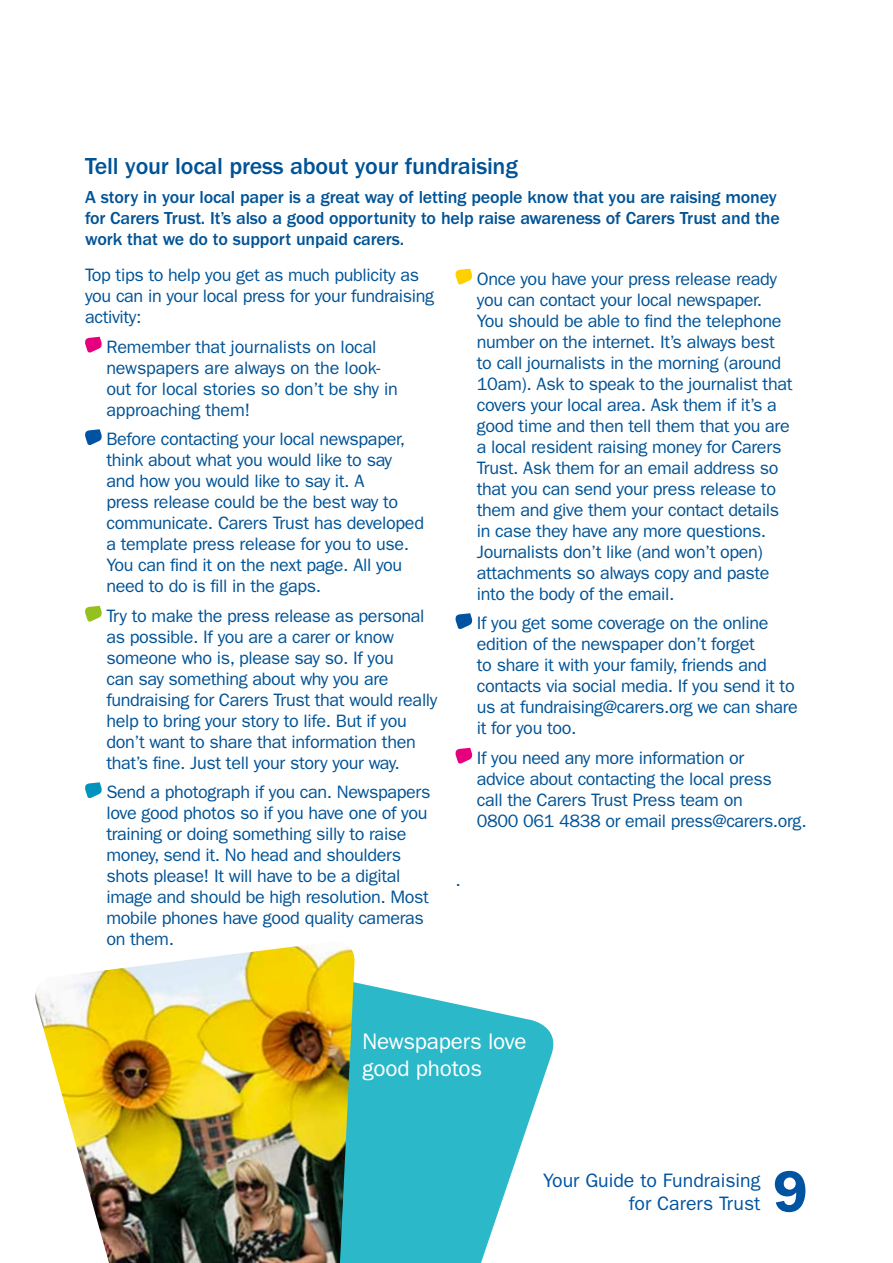
<style>
.page{position:relative;width:893px;height:1263px;background:#fff}
.page>*{position:absolute;margin:0;border:0;box-sizing:border-box;transform-origin:0 0}
.t1{font:600 58.5px "ITC Franklin Gothic Std";color:#0053a1}
.t2{font:500 24px "ITC Franklin Gothic Std";letter-spacing:-.01em;color:#005396}
.t3{font:22.5px/27px "ITC Franklin Gothic Std";letter-spacing:-.01em;color:#fff}
.t4{font:19.5px/22.5px "ITC Franklin Gothic Std";color:#0053a1;text-align:right}
.t5{font:18px/21px "ITC Franklin Gothic Std";letter-spacing:-.02em;color:#005396}
.t6{font:500 18px/21px "ITC Franklin Gothic Std";letter-spacing:-.01em;color:#005396}
</style>
<div class="page">
<svg style="left:85px;top:337px;width:17px;height:16px"></svg>
<svg style="left:85px;top:429px;width:17px;height:16px"></svg>
<svg style="left:85px;top:606px;width:17px;height:16px"></svg>
<svg style="left:85px;top:782px;width:17px;height:17px"></svg>
<svg style="left:455px;top:269px;width:18px;height:16px"></svg>
<svg style="left:455px;top:613px;width:18px;height:16px"></svg>
<svg style="left:455px;top:748px;width:18px;height:16px"></svg>
<svg style="left:355px;top:982px;width:199px;height:281px;fill:#2bb8c9"></svg>
<img style="left:35px;top:945px;width:320px;height:318px">
<h2 class="t2" style="left:85px;top:153px;width:434px">Tell your local press about your fundraising</h2>
<p class="t6" style="left:85px;top:187px;width:696px">A story in your local paper is a great way of letting people know that you are raising money for Carers Trust. It’s also a good opportunity to help raise awareness of Carers Trust and the work that we do to support unpaid carers.</p>
<p class="t5" style="left:85px;top:265px;width:351px">Top tips to help you get as much publicity as you can in your local press for your fundraising activity:</p>
<p class="t5" style="left:106px;top:336px;width:293px">Remember that journalists on local newspapers are always on the look&shy;out for local stories so don’t be shy in approaching them!</p>
<p class="t5" style="left:106px;top:429px;width:319px">Before contacting your local newspaper, think about what you would like to say and how you would like to say it. A<br>press release could be the best way to communicate. Carers Trust has developed a template press release for you to use.<br>You can find it on the next page. All you need to do is fill in the gaps.</p>
<p class="t5" style="left:106px;top:605px;width:333px">Try to make the press release as personal as possible. If you are a carer or know someone who is, please say so. If you<br>can say something about why you are fundraising for Carers Trust that would really help to bring your story to life. But if you don’t want to share that information then that’s fine. Just tell your story your way.</p>
<p class="t5" style="left:106px;top:782px;width:326px">Send a photograph if you can. Newspapers love good photos so if you have one of you training or doing something silly to raise money, send it. No head and shoulders shots please! It will have to be a digital image and should be high resolution. Most mobile phones have good quality cameras on them.</p>
<p class="t5" style="left:477px;top:268px;width:317px">Once you have your press release ready you can contact your local newspaper.<br>You should be able to find the telephone number on the internet. It’s always best to call journalists in the morning (around 10am). Ask to speak to the journalist that covers your local area. Ask them if it’s a good time and then tell them that you are a local resident raising money for Carers Trust. Ask them for an email address so that you can send your press release to them and give them your contact details in case they have any more questions.<br>Journalists don’t like (and won’t open) attachments so always copy and paste into the body of the email.</p>
<p class="t5" style="left:477px;top:613px;width:323px">If you get some coverage on the online edition of the newspaper don’t forget<br>to share it with your family, friends and contacts via social media. If you send it to us at fundraising@carers.org we can share it for you too.</p>
<p class="t5" style="left:477px;top:747px;width:331px">If you need any more information or<br>advice about contacting the local press<br>call the Carers Trust Press team on<br>0800 061 4838 or email press@carers.org.</p>
<p class="t5" style="left:455px;top:870px;width:7px">.</p>
<p class="t3" style="left:363px;top:1028px;width:166px">Newspapers love good photos</p>
<p class="t4" style="left:543px;top:1169px;width:219px">Your Guide to Fundraising for Carers Trust</p>
<h1 class="t1" style="left:772px;top:1157px;width:37px">9</h1>
</div>
